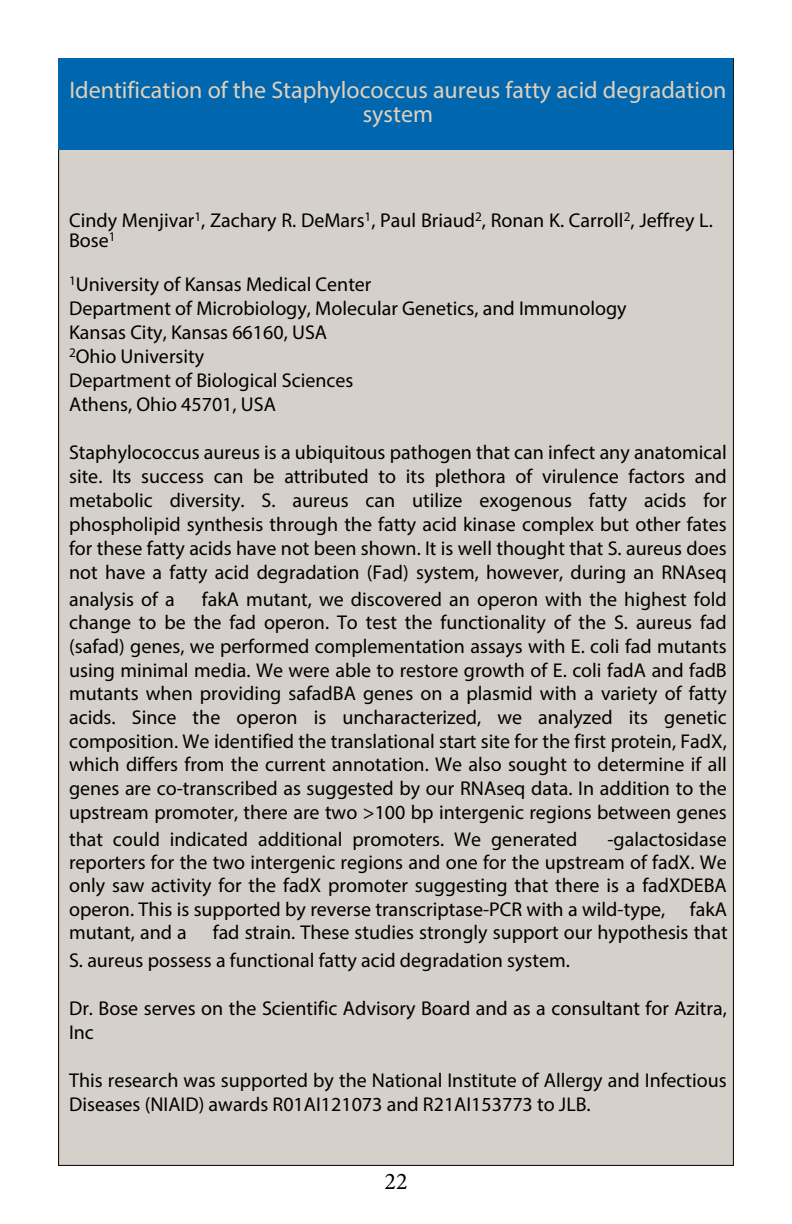
<style>
.page{position:relative;width:792px;height:1224px;background:#fff}
.page>*{position:absolute;margin:0;border:0;box-sizing:border-box;transform-origin:0 0}
.t1{font:24px/24px "Myriad Pro";color:#e2d0ba;text-align:center}
.t2{font:24px "Minion Pro";color:#000}
.t3{font:20px/24px "Myriad Pro";color:#000}
</style>
<div class="page">
<div style="left:58px;top:58px;width:676px;height:1108px;background:#d5d0ca;border:1px solid #000"></div>
<div style="left:58px;top:58px;width:675px;height:92px;background:#0067ae"></div>
<p class="t1" style="left:69px;top:78px;width:659px">Identification of the Staphylococcus aureus fatty acid degradation system</p>
<p class="t3" style="left:69px;top:210px;width:645px;line-height:20px">Cindy Menjivar<sup>1</sup>, Zachary R. DeMars<sup>1</sup>, Paul Briaud<sup>2</sup>, Ronan K. Carroll<sup>2</sup>, Jeffrey L.<br>Bose<sup>1</sup></p>
<p class="t3" style="left:69px;top:272px;width:559px"><sup>1</sup>University of Kansas Medical Center<br>Department of Microbiology, Molecular Genetics, and Immunology Kansas City, Kansas 66160, USA<br><sup>2</sup>Ohio University<br>Department of Biological Sciences<br>Athens, Ohio 45701, USA</p>
<p class="t3" style="left:69px;top:440px;width:659px;text-align:justify">Staphylococcus aureus is a ubiquitous pathogen that can infect any anatomical site. Its success can be attributed to its plethora of virulence factors and metabolic diversity. S. aureus can utilize exogenous fatty acids for phospholipid synthesis through the fatty acid kinase complex but other fates for these fatty acids have not been shown. It is well thought that S. aureus does not have a fatty acid degradation (Fad) system, however, during an RNAseq</p>
<p class="t3" style="left:69px;top:587px;width:107px">analysis of a</p>
<p class="t3" style="left:69px;top:587px;width:659px;text-align:justify;text-indent:133px">fakA mutant, we discovered an operon with the highest fold change to be the fad operon. To test the functionality of the S. aureus fad (safad) genes, we performed complementation assays with E. coli fad mutants using minimal media. We were able to restore growth of E. coli fadA and fadB mutants when providing safadBA genes on a plasmid with a variety of fatty acids. Since the operon is uncharacterized, we analyzed its genetic composition. We identified the translational start site for the first protein, FadX, which differs from the current annotation. We also sought to determine if all genes are co-transcribed as suggested by our RNAseq data. In addition to the upstream promoter, there are two &gt;100 bp intergenic regions between genes</p>
<p class="t3" style="left:69px;top:827px;width:510px">that could indicated additional promoters. We generated</p>
<p class="t3" style="left:69px;top:827px;width:659px;line-height:23.4px;text-align:justify;text-indent:538px">-galactosidase reporters for the two intergenic regions and one for the upstream of fadX. We only saw activity for the fadX promoter suggesting that there is a fadXDEBA operon. This is supported by reverse transcriptase-PCR with a wild-type, fakA mutant, and a</p>
<p class="t3" style="left:213px;top:920px;width:516px">fad strain. These studies strongly support our hypothesis that</p>
<p class="t3" style="left:69px;top:948px;width:502px">S. aureus possess a functional fatty acid degradation system.</p>
<p class="t3" style="left:69px;top:996px;width:659px">Dr. Bose serves on the Scientific Advisory Board and as a consultant for Azitra,<br>Inc</p>
<p class="t3" style="left:69px;top:1067px;width:659px;line-height:24.8px">This research was supported by the National Institute of Allergy and Infectious<br>Diseases (NIAID) awards R01AI121073 and R21AI153773 to JLB.</p>
<p class="t2" style="left:384px;top:1167px;width:25px">22</p>
</div>
